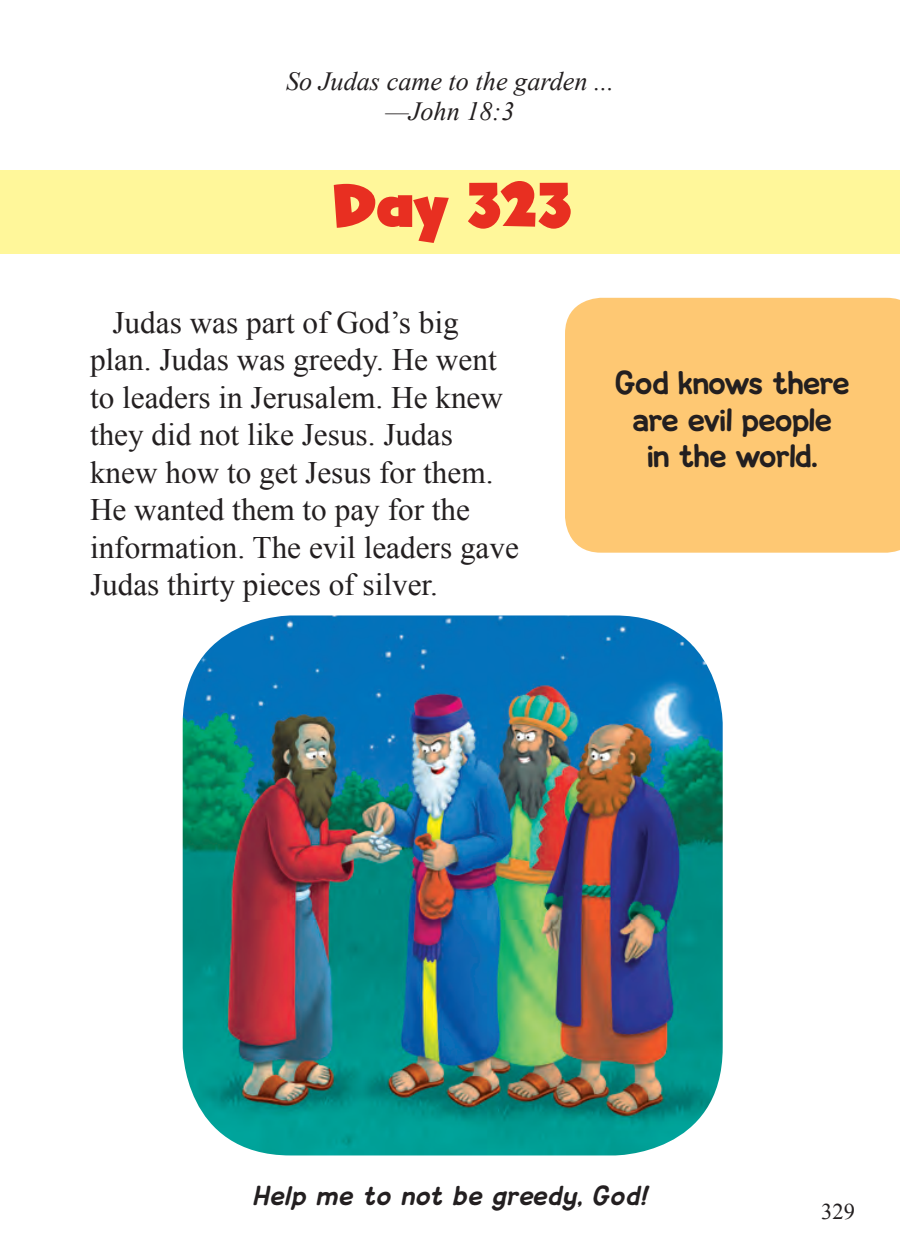
<style>
.page{position:relative;width:900px;height:1260px;background:#fff}
.page>*{position:absolute;margin:0;border:0;box-sizing:border-box;transform-origin:0 0}
.t1{font:62.5px "Ghost Kid AOE Pro";color:#e82f21}
.BODY_COPY{font:31.25px/37.5px "Times New Roman";color:#231f20}
.CALL_OUT{font:30px "Loose";letter-spacing:-.01em;color:#231f20}
.SCRIPTURE_AT_TOP{font:italic 26.25px "Times New Roman";color:#231f20}
.t2{font:italic 25px "Loose";letter-spacing:.05em;color:#231f20}
.t3{font:22.5px "Times New Roman";color:#231f20}
</style>
<div class="page">
<div style="left:0;top:171px;width:900px;height:83px;background:#fff79a"></div>
<div style="left:565px;top:298px;width:335px;height:255px;background:#fec873"></div>
<img style="left:183px;top:615px;width:540px;height:540px">
<p class="SCRIPTURE_AT_TOP" style="left:286px;top:63px;width:329px">So Judas came to the garden ...</p>
<p class="SCRIPTURE_AT_TOP" style="left:385px;top:93px;width:131px">—John 18:3</p>
<h1 class="t1" style="left:334px;top:165px;width:239px">Day 323</h1>
<p class="BODY_COPY" style="left:90px;top:303px;width:431px;text-indent:22px">Judas was part of God’s big plan. Judas was greedy. He went to leaders in Jerusalem. He knew they did not like Jesus. Judas knew how to get Jesus for them.<br>He wanted them to pay for the information. The evil leaders gave<br>Judas thirty pieces of silver.</p>
<p class="CALL_OUT" style="left:615px;top:363px;width:236px">God knows there</p>
<p class="CALL_OUT" style="left:633px;top:399px;width:200px">are evil people</p>
<p class="CALL_OUT" style="left:648px;top:435px;width:171px">in the world.</p>
<p class="t2" style="left:253px;top:1178px;width:395px">Help me to not be greedy, God!</p>
<p class="t3" style="left:821px;top:1196px;width:35px">329</p>
</div>
